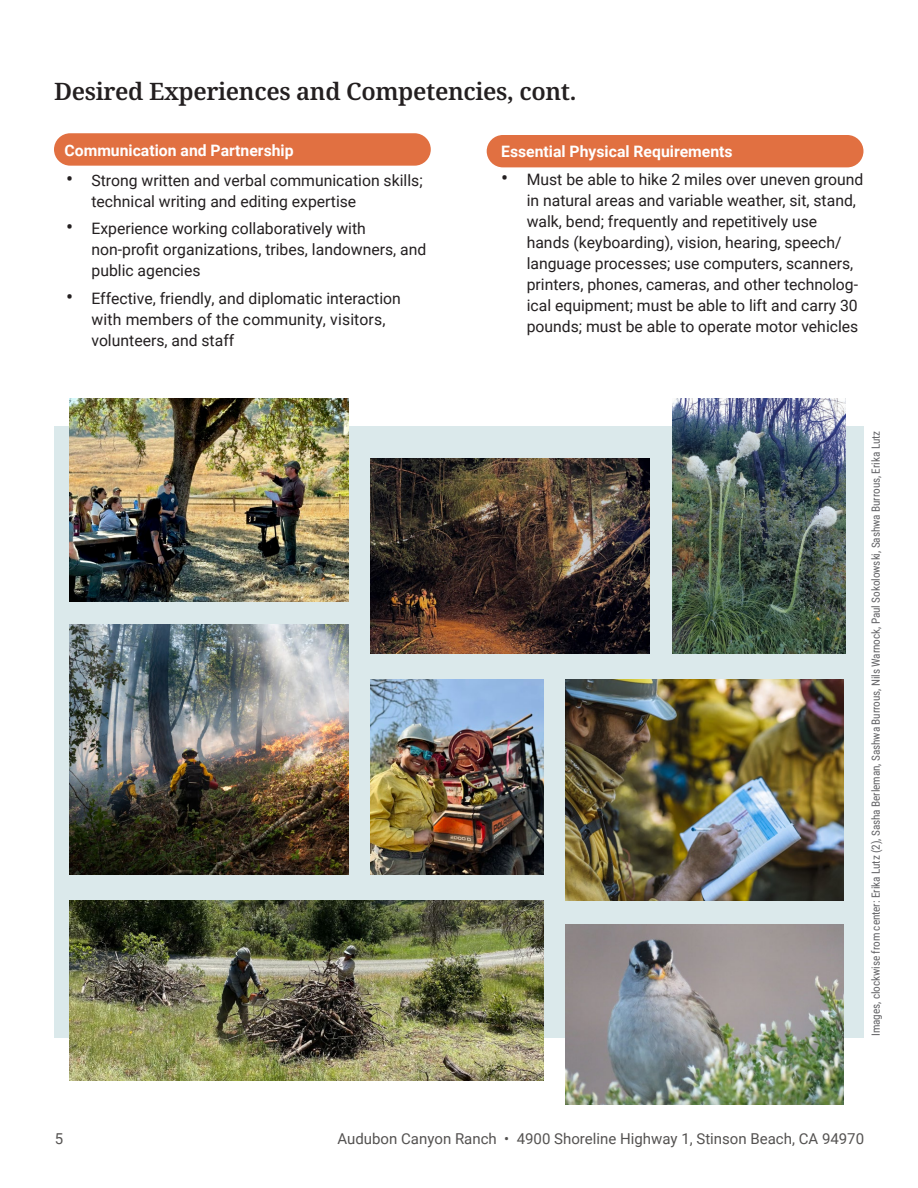
<style>
.page{position:relative;width:918px;height:1188px;background:#fff}
.page>*{position:absolute;margin:0;border:0;box-sizing:border-box;transform-origin:0 0}
.t1{font:600 24px "Noto Serif";letter-spacing:-.015em;color:#231f20}
.t2{font:15.75px/21px "Roboto";color:#231f20}
.t3{font:700 15.75px "Roboto";color:#fff}
.t4{font:15px "Roboto";color:#545251}
.t5{font:11.25px "Roboto Condensed";letter-spacing:-.01em;color:#636366}
.s1{font-size:21px}
</style>
<div class="page">
<div style="left:54px;top:426px;width:809px;height:611px;background:#dbe9eb"></div>
<img style="left:371px;top:459px;width:279px;height:194px">
<img style="left:69px;top:624px;width:279px;height:250px">
<img style="left:672px;top:399px;width:173px;height:254px">
<img style="left:69px;top:399px;width:279px;height:203px">
<img style="left:371px;top:680px;width:173px;height:194px">
<div style="left:54px;top:133px;width:377px;height:33px;background:#e17041;border-radius:16px"></div>
<div style="left:487px;top:135px;width:376px;height:32px;background:#e17041;border-radius:16px"></div>
<img style="left:70px;top:900px;width:474px;height:181px">
<img style="left:565px;top:924px;width:279px;height:180px">
<img style="left:565px;top:680px;width:279px;height:220px">
<p class="t1" style="left:54px;top:75px;width:524px">Desired Experiences and Competencies, cont.</p>
<p class="t3" style="left:64px;top:140px;width:231px">Communication and Partnership</p>
<p class="t2" style="left:92px;top:169px;width:333px;text-indent:-26px"><span class="s1">•</span> Strong written and verbal communication skills; technical writing and editing expertise</p>
<p class="t2" style="left:92px;top:218px;width:336px;text-indent:-26px"><span class="s1">•</span> Experience working collaboratively with non-profit organizations, tribes, landowners, and public agencies</p>
<p class="t2" style="left:92px;top:287px;width:311px;text-indent:-26px"><span class="s1">•</span> Effective, friendly, and diplomatic interaction with members of the community, visitors, volunteers, and staff</p>
<p class="t3" style="left:501px;top:141px;width:233px">Essential Physical Requirements</p>
<p class="t2" style="left:527px;top:168px;width:338px;text-indent:-26px"><span class="s1">•</span> Must be able to hike 2 miles over uneven ground in natural areas and variable weather, sit, stand, walk, bend; frequently and repetitively use hands (keyboarding), vision, hearing, speech/ language processes; use computers, scanners, printers, phones, cameras, and other technolog&shy;ical equipment; must be able to lift and carry 30 pounds; must be able to operate motor vehicles</p>
<p class="t5" style="left:868px;top:1036px;width:607px;rotate:-90deg">Images, clockwise from center: Erika Lutz (2), Sasha Berleman, Sashwa Burrous, Nils Warnock, Paul Sokolowski, Sashwa Burrous, Erika Lutz</p>
<p class="t4" style="left:55px;top:1128px;width:10px">5</p>
<p class="t4" style="left:338px;top:1128px;width:528px">Audubon Canyon Ranch • 4900 Shoreline Highway 1, Stinson Beach, CA 94970</p>
</div>
